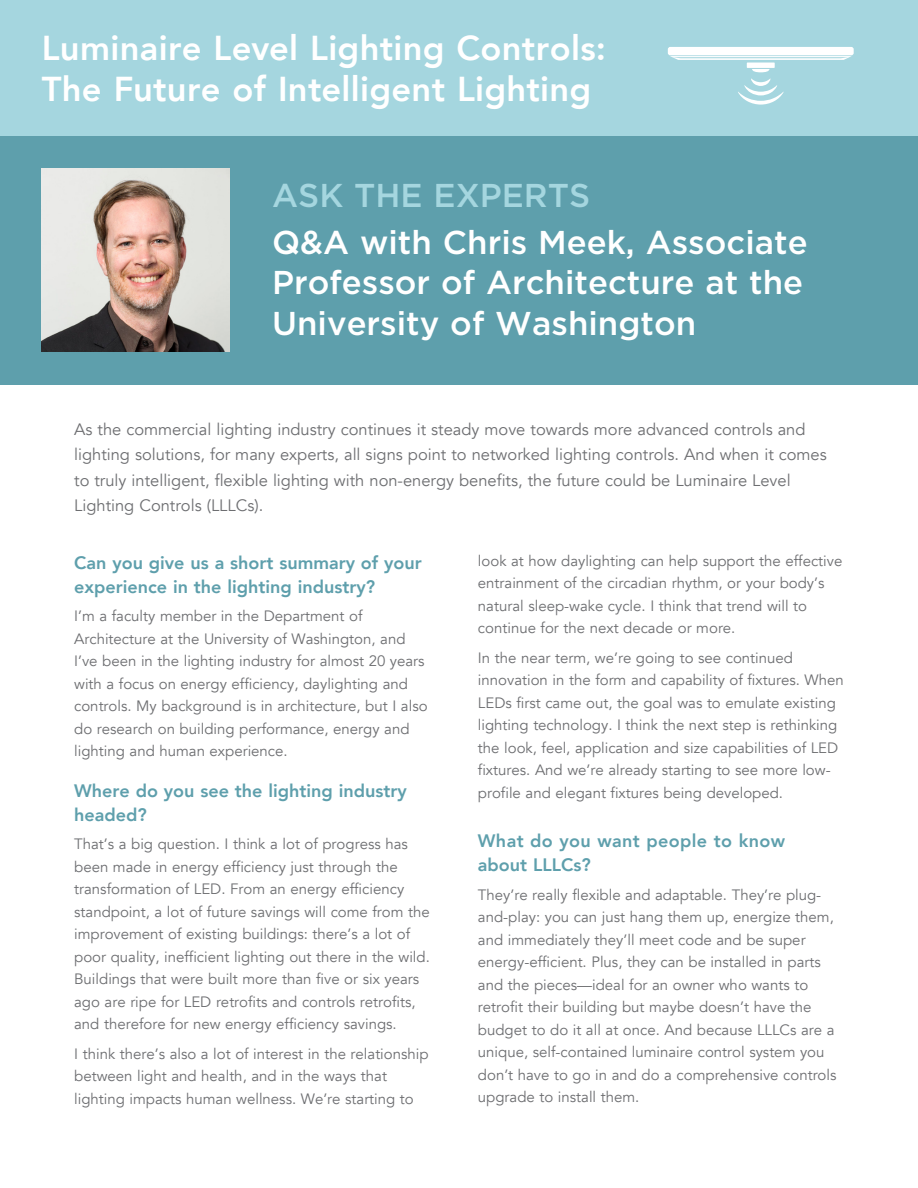
<style>
.page{position:relative;width:918px;height:1188px;background:#fff}
.page>*{position:absolute;margin:0;border:0;box-sizing:border-box;transform-origin:0 0}
.t1{font:800 34.5px/42px "Avenir";letter-spacing:.01em;color:#fff}
.t2{font:500 33px/40.5px "Gotham";color:#fff}
.t3{font:500 33px "Gotham";color:#a5d6df}
.t4{font:800 18px/24px "Avenir";color:#5e9fac}
.t5{font:800 18px/24px "Avenir";letter-spacing:.02em;color:#5e9fac}
.t6{font:16.5px/25.5px "Avenir";color:#6d6e71}
.t7{font:15px/22.5px "Avenir";color:#6d6e71}
</style>
<div class="page">
<div style="left:0;top:0;width:918px;height:137px;background:#a5d6df"></div>
<div style="left:668px;top:47px;width:186px;height:8px;background:#fff;border-radius:2px"></div>
<div style="left:747px;top:63px;width:28px;height:5px;background:#fff"></div>
<svg style="left:752px;top:69px;width:17px;height:3px"></svg>
<svg style="left:738px;top:78px;width:46px;height:27px"></svg>
<svg style="left:670px;top:56px;width:181px;height:4px"></svg>
<div style="left:0;top:136px;width:918px;height:248px;background:#5e9fac"></div>
<img style="left:42px;top:168px;width:188px;height:184px">
<h1 class="t1" style="left:42px;top:27px;width:566px">Luminaire Level Lighting Controls:<br>The Future of Intelligent Lighting</h1>
<h2 class="t3" style="left:272px;top:173px;width:320px">ASK THE EXPERTS</h2>
<h2 class="t2" style="left:272px;top:221px;width:537px">Q&amp;A with Chris Meek, Associate<br>Professor of Architecture at the<br>University of Washington</h2>
<p class="t6" style="left:74px;top:416px;width:754px">As the commercial lighting industry continues it steady move towards more advanced controls and lighting solutions, for many experts, all signs point to networked lighting controls. And when it comes to truly intelligent, flexible lighting with non-energy benefits, the future could be Luminaire Level Lighting Controls (LLLCs).</p>
<p class="t4" style="left:74px;top:551px;width:349px">Can you give us a short summary of your experience in the lighting industry?</p>
<p class="t7" style="left:74px;top:605px;width:355px">I’m a faculty member in the Department of Architecture at the University of Washington, and I’ve been in the lighting industry for almost 20 years with a focus on energy efficiency, daylighting and controls. My background is in architecture, but I also do research on building performance, energy and lighting and human experience.</p>
<p class="t4" style="left:74px;top:779px;width:334px">Where do you see the lighting industry headed?</p>
<p class="t7" style="left:74px;top:833px;width:357px">That’s a big question. I think a lot of progress has been made in energy efficiency just through the transformation of LED. From an energy efficiency standpoint, a lot of future savings will come from the improvement of existing buildings: there’s a lot of poor quality, inefficient lighting out there in the wild.<br>Buildings that were built more than five or six years ago are ripe for LED retrofits and controls retrofits, and therefore for new energy efficiency savings.</p>
<p class="t7" style="left:74px;top:1042px;width:356px">I think there’s also a lot of interest in the relationship between light and health, and in the ways that lighting impacts human wellness. We’re starting to</p>
<p class="t7" style="left:478px;top:550px;width:366px">look at how daylighting can help support the effective entrainment of the circadian rhythm, or your body’s natural sleep-wake cycle. I think that trend will to continue for the next decade or more.</p>
<p class="t7" style="left:478px;top:646px;width:367px">In the near term, we’re going to see continued innovation in the form and capability of fixtures. When LEDs first came out, the goal was to emulate existing lighting technology. I think the next step is rethinking the look, feel, application and size capabilities of LED fixtures. And we’re already starting to see more low&shy;profile and elegant fixtures being developed.</p>
<p class="t5" style="left:478px;top:829px;width:309px">What do you want people to know about LLLCs?</p>
<p class="t7" style="left:478px;top:883px;width:360px">They’re really flexible and adaptable. They’re plug&shy;and-play: you can just hang them up, energize them, and immediately they’ll meet code and be super energy-efficient. Plus, they can be installed in parts and the pieces—ideal for an owner who wants to retrofit their building but maybe doesn’t have the budget to do it all at once. And because LLLCs are a unique, self-contained luminaire control system you don’t have to go in and do a comprehensive controls upgrade to install them.</p>
</div>
